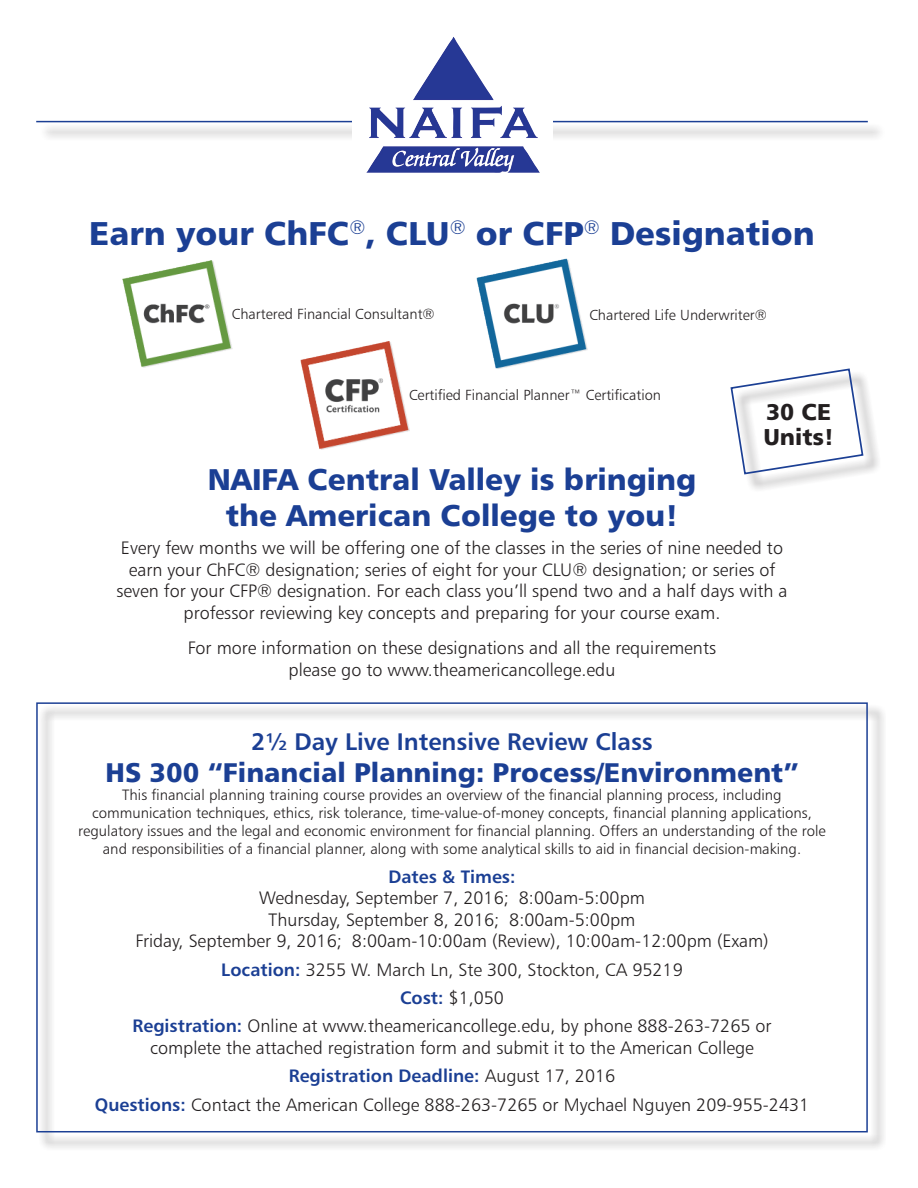
<style>
.page{position:relative;width:918px;height:1188px;background:#fff}
.page>*{position:absolute;margin:0;border:0;box-sizing:border-box;transform-origin:0 0}
.t1{font:33px "Humanist 777 BT Black B";color:#1b3f94}
.t2{font:30px/36px "Humanist 777 BT Black B";color:#1b3f94;text-align:center}
.t3{font:27px "Humanist 777 BT Black B";color:#1b3f94}
.t4{font:24px "Humanist 777 BT Bold B";color:#1b3f94}
.t5{font:22.95px/25.5px "Humanist 777 BT Black B";color:#231f20}
.t6{font:18px/21.6px "Humanist 777 BT Light B";color:#231f20;text-align:center}
.t7{font:15px/18px "Humanist 777 BT Light B";color:#231f20;text-align:center}
.t8{font:14.7px "Humanist 777 BT Light B";color:#231f20}
.s1{font-family:"Humanist 777 BT Bold B";color:#1b3f94}
</style>
<div class="page">
<img style="left:123px;top:260px;width:109px;height:108px">
<img style="left:300px;top:341px;width:109px;height:108px">
<img style="left:476px;top:258px;width:112px;height:111px">
<div style="left:38px;top:705px;width:848px;height:446px;background:#231f20;opacity:.75"></div>
<div style="left:36px;top:702px;width:832px;height:430px;border:2px solid #1b3f94"></div>
<div style="left:40px;top:123px;width:846px;height:18px;background:#f0f0f0"></div>
<hr style="left:36px;top:121px;width:832px;height:1px;background:#1b3f94">
<div style="left:352px;top:80px;width:200px;height:107px;background:#fff"></div>
<img style="left:366px;top:37px;width:172px;height:136px">
<div style="left:733px;top:371px;width:149px;height:122px;background:#231f20;opacity:.75"></div>
<svg style="left:730px;top:368px;width:134px;height:107px"></svg>
<p class="t1" style="left:89px;top:212px;width:727px">Earn your ChFC<sup>®</sup>, CLU<sup>®</sup> or CFP<sup>®</sup> Designation</p>
<p class="t8" style="left:232px;top:305px;width:204px">Chartered Financial Consultant®</p>
<p class="t8" style="left:589px;top:306px;width:179px">Chartered Life Underwriter®</p>
<p class="t8" style="left:409px;top:386px;width:253px">Certified Financial Planner™ Certification</p>
<p class="t5" style="left:763px;top:398px;width:72px">30 CE<br>Units!</p>
<p class="t2" style="left:208px;top:460px;width:490px">NAIFA Central Valley is bringing the American College to you!</p>
<p class="t6" style="left:117px;top:537px;width:673px">Every few months we will be offering one of the classes in the series of nine needed to earn your ChFC® designation; series of eight for your CLU® designation; or series of seven for your CFP® designation. For each class you’ll spend two and a half days with a professor reviewing key concepts and preparing for your course exam.</p>
<p class="t6" style="left:188px;top:637px;width:530px">For more information on these designations and all the requirements please go to www.theamericancollege.edu</p>
<p class="t4" style="left:251px;top:726px;width:403px">2½ Day Live Intensive Review Class</p>
<p class="t3" style="left:106px;top:755px;width:694px">HS 300 “Financial Planning: Process/Environment”</p>
<p class="t7" style="left:78px;top:786px;width:749px">This financial planning training course provides an overview of the financial planning process, including communication techniques, ethics, risk tolerance, time-value-of-money concepts, financial planning applications, regulatory issues and the legal and economic environment for financial planning. Offers an understanding of the role and responsibilities of a financial planner, along with some analytical skills to aid in financial decision-making.</p>
<p class="t6" style="left:135px;top:865px;width:635px"><span class="s1">Dates &amp; Times:<br></span>Wednesday, September 7, 2016; 8:00am-5:00pm<br>Thursday, September 8, 2016; 8:00am-5:00pm<br>Friday, September 9, 2016; 8:00am-10:00am (Review), 10:00am-12:00pm (Exam)</p>
<p class="t6" style="left:132px;top:955px;width:641px;line-height:28.3px"><span class="s1">Location:</span> 3255 W. March Ln, Ste 300, Stockton, CA 95219<br><span class="s1">Cost:</span> $1,050<br><span class="s1">Registration:</span> Online at www.theamericancollege.edu, by phone 888-263-7265 or</p>
<p class="t6" style="left:95px;top:1033px;width:716px;line-height:28.3px">complete the attached registration form and submit it to the American College<br><span class="s1">Registration Deadline:</span> August 17, 2016<br><span class="s1">Questions:</span> Contact the American College 888-263-7265 or Mychael Nguyen 209-955-2431</p>
</div>
